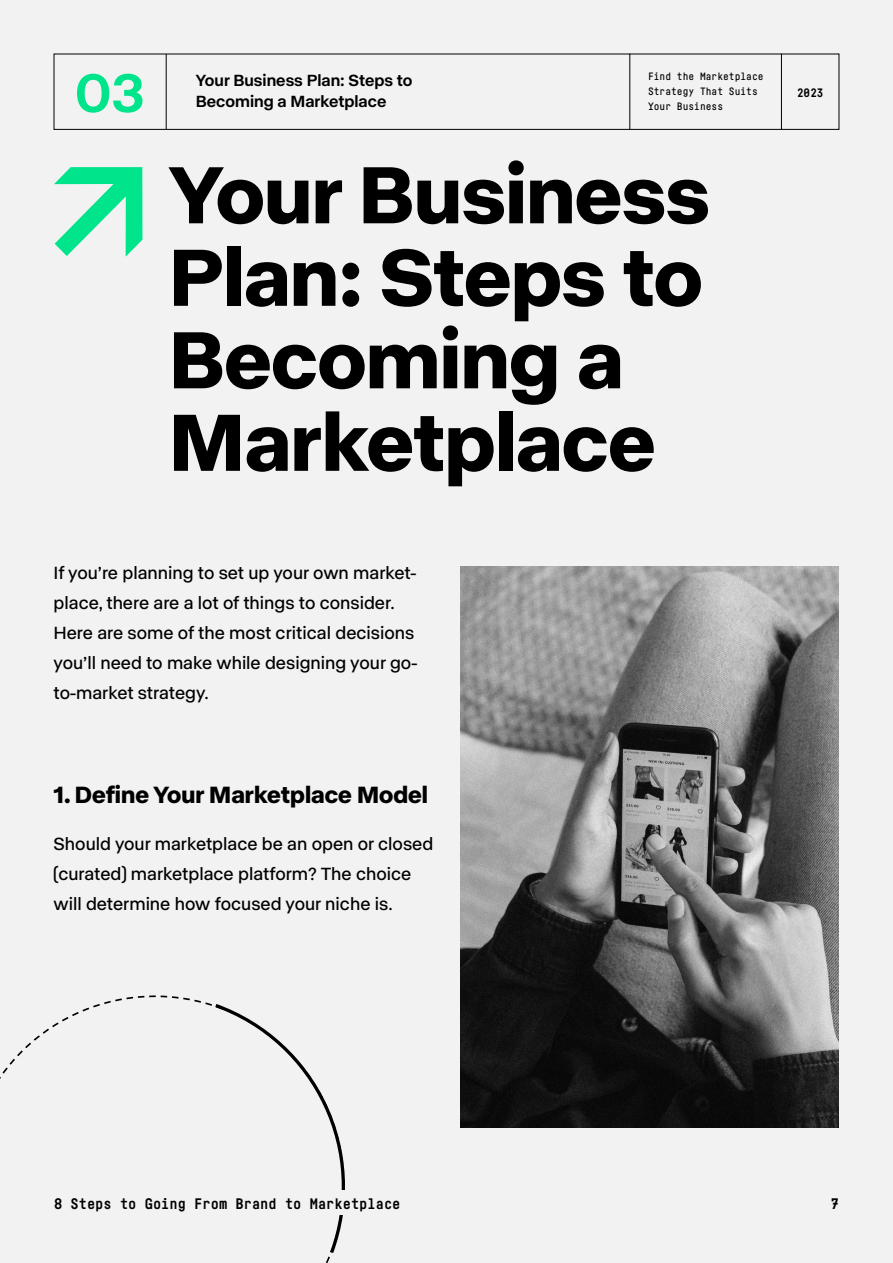
<style>
.page{position:relative;width:893px;height:1263px;background:#f2f2f2}
.page>*{position:absolute;margin:0;border:0;box-sizing:border-box;transform-origin:0 0}
.t1{font:700 82.5px/82.5px "ABC Normal";letter-spacing:-.005em;color:#000}
.t2{font:500 55.5px "ABC Normal";color:#00e48c}
.t3{font:700 24px "ABC Normal";color:#000}
.t4{font:18px/30px "ABC Normal";color:#000}
.t5{font:500 16.5px "ABC Normal";color:#000}
.t6{font:700 15px "Fabrikat Mono";color:#000}
.t7{font:700 12px "Fabrikat Mono";color:#000}
.t8{font:500 10.5px/15px "Fabrikat Mono";color:#000}
</style>
<div class="page">
<hr style="left:629px;top:54px;width:1px;height:76px;background:#000">
<hr style="left:781px;top:54px;width:1px;height:76px;background:#000">
<div style="left:54px;top:54px;width:785px;height:76px;border:1px solid #000"></div>
<svg style="left:54px;top:167px;width:88px;height:90px"></svg>
<hr style="left:166px;top:54px;width:1px;height:75px;background:#000">
<img style="left:460px;top:566px;width:378px;height:561px">
<svg style="left:0;top:995px;width:345px;height:268px"></svg>
<div style="left:54px;top:1190px;width:602px;height:25px;background:#f2f2f2"></div>
<h2 class="t2" style="left:75px;top:55px;width:71px">03</h2>
<p class="t5" style="left:196px;top:69px;width:218px">Your Business Plan: Steps to</p>
<p class="t5" style="left:196px;top:90px;width:192px">Becoming a Marketplace</p>
<p class="t8" style="left:648px;top:68px;width:117px">Find the Marketplace<br>Strategy That Suits<br>Your Business</p>
<h1 class="t1" style="left:169px;top:148px;width:542px">Your Business<br>Plan: Steps to<br>Becoming a<br>Marketplace</h1>
<p class="t4" style="left:54px;top:557px;width:365px">If you’re planning to set up your own market&shy;place, there are a lot of things to consider.<br>Here are some of the most critical decisions you’ll need to make while designing your go&shy;to-market strategy.</p>
<h3 class="t3" style="left:54px;top:778px;width:376px">1. Define Your Marketplace Model</h3>
<p class="t4" style="left:54px;top:827px;width:381px">Should your marketplace be an open or closed (curated) marketplace platform? The choice will determine how focused your niche is.</p>
<p class="t7" style="left:797px;top:85px;width:28px">2023</p>
<p class="t6" style="left:54px;top:1194px;width:348px">8 Steps to Going From Brand to Marketplace</p>
<p class="t6" style="left:831px;top:1194px;width:10px">7</p>
</div>
